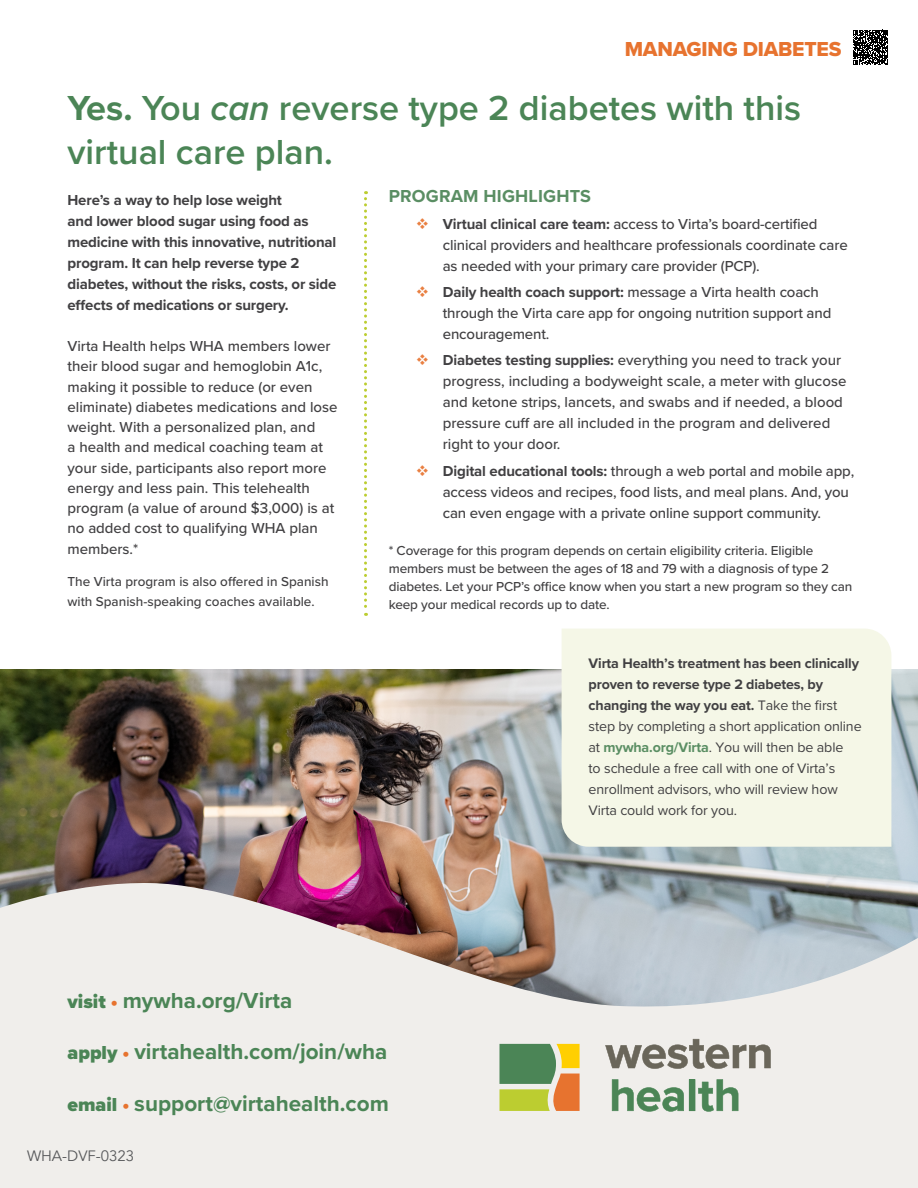
<style>
.page{position:relative;width:918px;height:1188px;background:#fff}
.page>*{position:absolute;margin:0;border:0;box-sizing:border-box;transform-origin:0 0}
.t1{font:600 36px/43.2px "Proxima Nova";color:#4b8556}
.t2{font:700 22.5px "Proxima Nova";color:#4b8556}
.t3{font:21px "Proxima Nova Extrabld";letter-spacing:-.01em;color:#e7732f}
.t4{font:700 18px "Proxima Nova";letter-spacing:.01em;color:#5a8e63}
.t5{font:500 15px/20.2px "Proxima Nova";color:#414042}
.t6{font:700 15px/21px "Proxima Nova";letter-spacing:-.01em;color:#414042}
.t7{font:15px "Avenir";color:#58595b}
.t8{font:14.25px/21px "Proxima Nova";letter-spacing:-.01em;color:#414042}
.t9{font:500 13.5px/18px "Proxima Nova";letter-spacing:-.01em;color:#414042}
.s1{font-weight:700}
.s2{font-style:italic}
.s3{font-weight:700;color:#5a8e63}
.s4{font-weight:900;font-size:19.5px}
.s5{font-weight:900;font-size:19.5px;color:#e7732f}
</style>
<div class="page">
<svg style="left:853px;top:30px;width:35px;height:35px"></svg>
<svg style="left:364px;top:191px;width:3px;height:425px"></svg>
<img style="left:0;top:670px;width:918px;height:212px">
<div style="left:562px;top:629px;width:329px;height:218px;background:#f5f7e7"></div>
<svg style="left:0;top:882px;width:918px;height:306px;background:#dedad9"></svg>
<svg style="left:605px;top:1039px;width:166px;height:30px;background:#b0aea6"></svg>
<svg style="left:612px;top:1079px;width:126px;height:33px;background:#a0bba3"></svg>
<svg style="left:499px;top:1044px;width:81px;height:67px;background:#a3a657"></svg>
<h3 class="t3" style="left:625px;top:34px;width:218px">MANAGING DIABETES</h3>
<h1 class="t1" style="left:68px;top:86px;width:735px"><span class="s1">Yes.</span> You <span class="s2">can</span> reverse type 2 diabetes with this virtual care plan.</h1>
<p class="t6" style="left:68px;top:189px;width:271px">Here’s a way to help lose weight<br>and lower blood sugar using food as medicine with this innovative, nutritional program. It can help reverse type 2 diabetes, without the risks, costs, or side effects of medications or surgery.</p>
<p class="t5" style="left:68px;top:335px;width:272px">Virta Health helps WHA members lower their blood sugar and hemoglobin A1c, making it possible to reduce (or even eliminate) diabetes medications and lose weight. With a personalized plan, and<br>a health and medical coaching team at your side, participants also report more energy and less pain. This telehealth program (a value of around $3,000) is at no added cost to qualifying WHA plan members.*</p>
<p class="t9" style="left:68px;top:571px;width:263px;line-height:20.2px">The Virta program is also offered in Spanish with Spanish-speaking coaches available.</p>
<p class="t4" style="left:389px;top:183px;width:204px">PROGRAM HIGHLIGHTS</p>
<p class="t5" style="left:443px;top:213px;width:406px;line-height:21px"><span class="s1">Virtual clinical care team:</span> access to Virta’s board-certified clinical providers and healthcare professionals coordinate care as needed with your primary care provider (PCP).</p>
<p class="t5" style="left:443px;top:281px;width:390px;line-height:21px"><span class="s1">Daily health coach support:</span> message a Virta health coach through the Virta care app for ongoing nutrition support and encouragement.</p>
<p class="t5" style="left:443px;top:349px;width:405px;line-height:21px"><span class="s1">Diabetes testing supplies:</span> everything you need to track your progress, including a bodyweight scale, a meter with glucose and ketone strips, lancets, and swabs and if needed, a blood pressure cuff are all included in the program and delivered right to your door.</p>
<p class="t5" style="left:443px;top:460px;width:413px;line-height:21px"><span class="s1">Digital educational tools:</span> through a web portal and mobile app, access videos and recipes, food lists, and meal plans. And, you can even engage with a private online support community.</p>
<p class="t9" style="left:389px;top:541px;width:465px">* Coverage for this program depends on certain eligibility criteria. Eligible members must be between the ages of 18 and 79 with a diagnosis of type 2 diabetes. Let your PCP’s office know when you start a new program so they can keep your medical records up to date.</p>
<p class="t8" style="left:589px;top:652px;width:275px"><span class="s1">Virta Health’s treatment has been clinically proven to reverse type 2 diabetes, by changing the way you eat.</span> Take the first step by completing a short application online at <span class="s3">mywha.org/Virta</span>. You will then be able<br>to schedule a free call with one of Virta’s enrollment advisors, who will review how Virta could work for you.</p>
<h2 class="t2" style="left:68px;top:983px;width:226px"><span class="s4">visit</span> <span class="s5">•</span> mywha.org/Virta</h2>
<h2 class="t2" style="left:68px;top:1035px;width:321px"><span class="s4">apply</span> <span class="s5">•</span> virtahealth.com/join/wha</h2>
<h2 class="t2" style="left:68px;top:1087px;width:323px"><span class="s4">email</span> <span class="s5">•</span> support@virtahealth.com</h2>
<p class="t7" style="left:27px;top:1147px;width:109px">WHA-DVF-0323</p>
</div>
